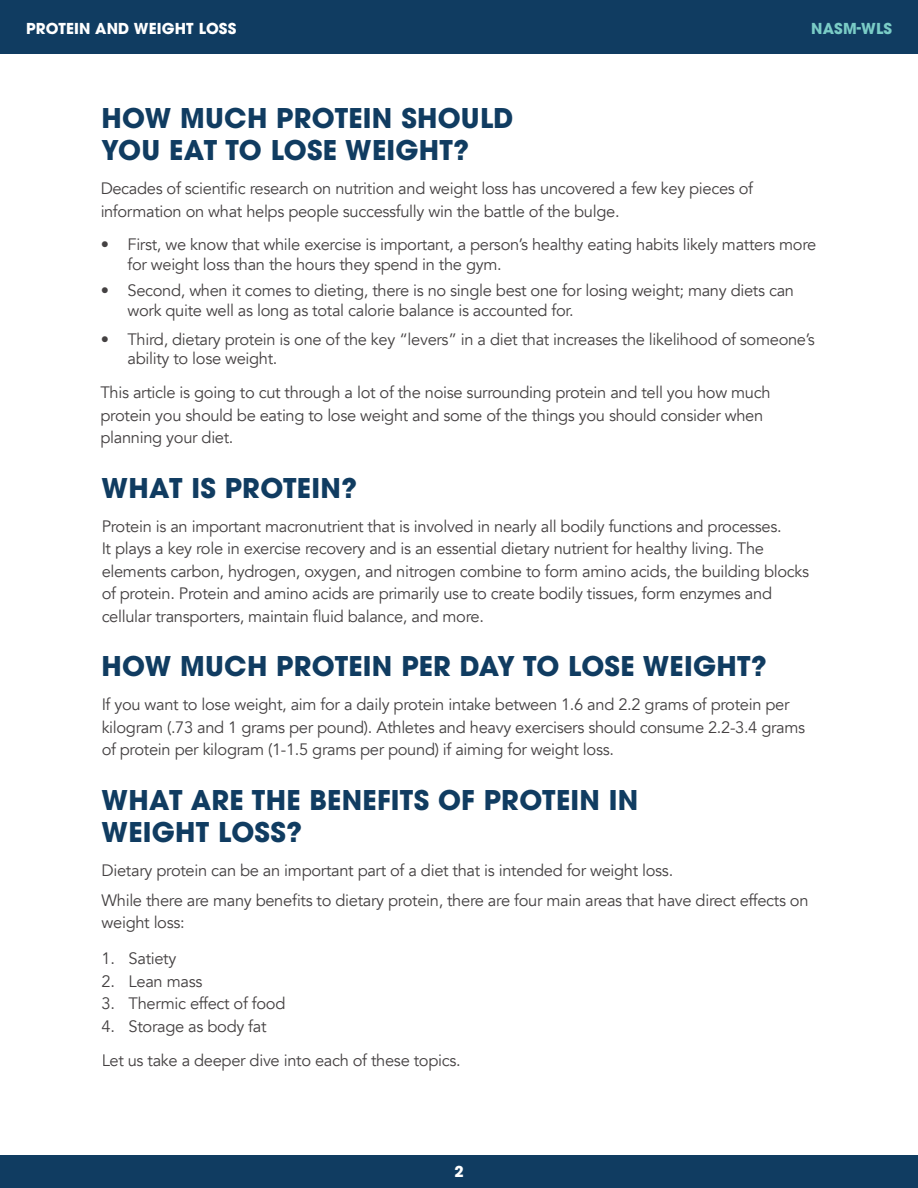
<style>
.page{position:relative;width:918px;height:1188px;background:#fff}
.page>*{position:absolute;margin:0;border:0;box-sizing:border-box;transform-origin:0 0}
.t1{font:700 27px "ITC Avant Garde Pro";letter-spacing:.01em;color:#103c61}
.t2{font:16.5px/22.5px "Avenir";letter-spacing:-.02em;color:#231f20}
.t3{font:700 15px "ITC Avant Garde Pro";letter-spacing:.01em;color:#fff}
.t4{font:700 15px "ITC Avant Garde Pro";letter-spacing:.01em;color:#7accc6}
</style>
<div class="page">
<div style="left:0;top:0;width:918px;height:54px;background:#103c61"></div>
<div style="left:0;top:1156px;width:918px;height:32px;background:#103c61"></div>
<p class="t3" style="left:26px;top:18px;width:212px">PROTEIN AND WEIGHT LOSS</p>
<p class="t1" style="left:102px;top:100px;width:413px">HOW MUCH PROTEIN SHOULD</p>
<p class="t1" style="left:102px;top:132px;width:369px">YOU EAT TO LOSE WEIGHT?</p>
<p class="t2" style="left:100px;top:178px;width:654px">Decades of scientific research on nutrition and weight loss has uncovered a few key pieces of information on what helps people successfully win the battle of the bulge.</p>
<p class="t4" style="left:811px;top:18px;width:82px">NASM-WLS</p>
<p class="t2" style="left:128px;top:235px;width:690px;line-height:19.8px;text-indent:-27px">• First, we know that while exercise is important, a person’s healthy eating habits likely matters more for weight loss than the hours they spend in the gym.</p>
<p class="t2" style="left:128px;top:281px;width:668px;line-height:19.8px;text-indent:-27px">• Second, when it comes to dieting, there is no single best one for losing weight; many diets can work quite well as long as total calorie balance is accounted for.</p>
<p class="t2" style="left:128px;top:329px;width:689px;line-height:19.8px;text-indent:-27px">• Third, dietary protein is one of the key “levers” in a diet that increases the likelihood of someone’s ability to lose weight.</p>
<p class="t2" style="left:100px;top:382px;width:672px">This article is going to cut through a lot of the noise surrounding protein and tell you how much protein you should be eating to lose weight and some of the things you should consider when planning your diet.</p>
<p class="t1" style="left:102px;top:470px;width:257px">WHAT IS PROTEIN?</p>
<p class="t2" style="left:102px;top:515px;width:709px">Protein is an important macronutrient that is involved in nearly all bodily functions and processes.<br>It plays a key role in exercise recovery and is an essential dietary nutrient for healthy living. The elements carbon, hydrogen, oxygen, and nitrogen combine to form amino acids, the building blocks of protein. Protein and amino acids are primarily use to create bodily tissues, form enzymes and cellular transporters, maintain fluid balance, and more.</p>
<p class="t1" style="left:102px;top:648px;width:667px">HOW MUCH PROTEIN PER DAY TO LOSE WEIGHT?</p>
<p class="t2" style="left:102px;top:693px;width:705px">If you want to lose weight, aim for a daily protein intake between 1.6 and 2.2 grams of protein per kilogram (.73 and 1 grams per pound). Athletes and heavy exercisers should consume 2.2-3.4 grams of protein per kilogram (1-1.5 grams per pound) if aiming for weight loss.</p>
<p class="t1" style="left:102px;top:782px;width:538px">WHAT ARE THE BENEFITS OF PROTEIN IN</p>
<p class="t1" style="left:102px;top:814px;width:202px">WEIGHT LOSS?</p>
<p class="t2" style="left:102px;top:855px;width:708px;line-height:30px">Dietary protein can be an important part of a diet that is intended for weight loss.<br>While there are many benefits to dietary protein, there are four main areas that have direct effects on</p>
<p class="t2" style="left:102px;top:912px;width:85px">weight loss:</p>
<p class="t2" style="left:102px;top:948px;width:76px">1. Satiety</p>
<p class="t2" style="left:102px;top:970px;width:102px">2. Lean mass</p>
<p class="t2" style="left:102px;top:993px;width:185px">3. Thermic effect of food</p>
<p class="t2" style="left:102px;top:1015px;width:166px">4. Storage as body fat</p>
<p class="t2" style="left:102px;top:1049px;width:361px">Let us take a deeper dive into each of these topics.</p>
<p class="t3" style="left:454px;top:1162px;width:11px">2</p>
</div>
